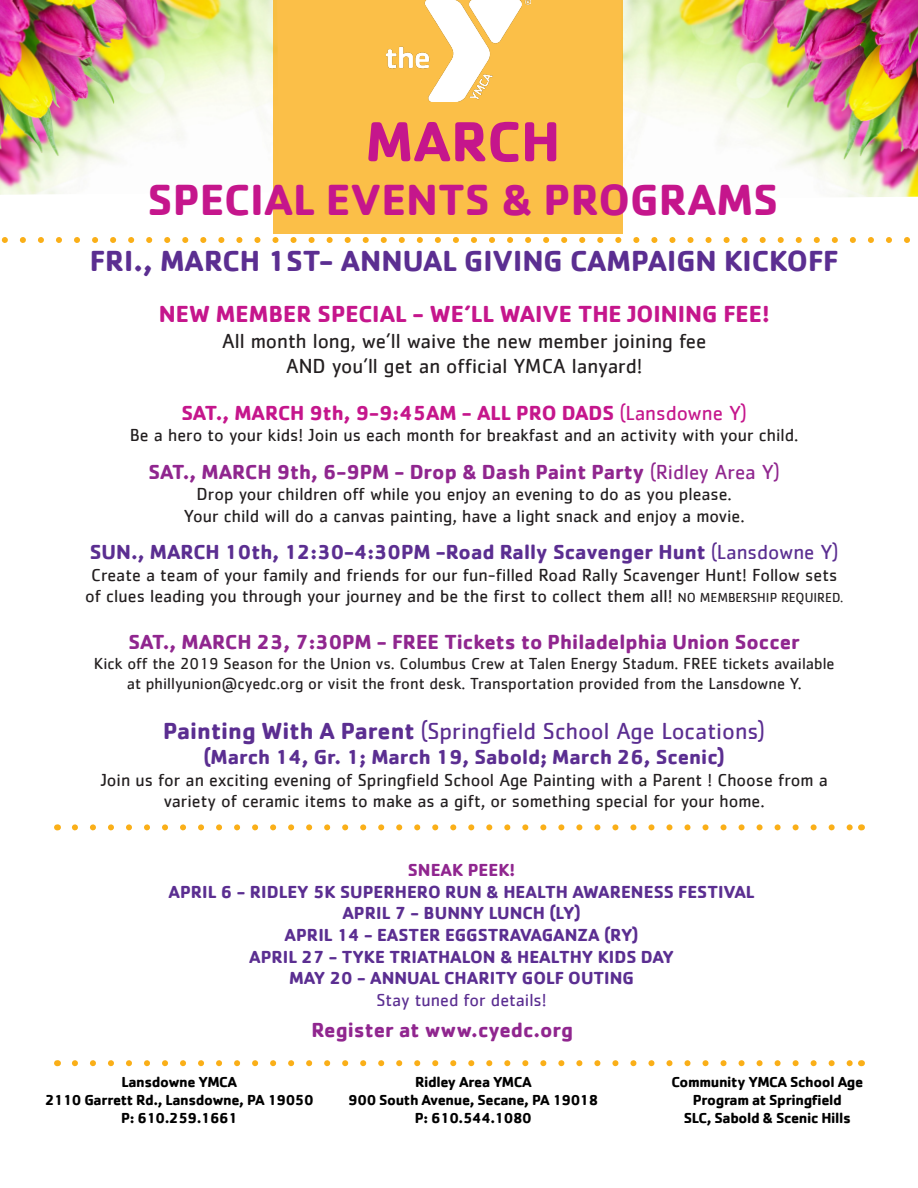
<style>
.page{position:relative;width:918px;height:1188px;background:#fff}
.page>*{position:absolute;margin:0;border:0;box-sizing:border-box;transform-origin:0 0}
.t1{font:700 58.5px "Cachet";color:#c5168c}
.t2{font:700 45px "Cachet";color:#c5168c}
.t3{font:700 30px "Cachet";color:#5b2e91}
.t4{font:24px "Cachet";color:#5b2e91}
.t5{font:700 24px "Cachet";color:#c5168c}
.t6{font:700 21px "Cachet";color:#90268f}
.t7{font:700 21px "Cachet";color:#5b2e91}
.t8{font:21px/25.5px "Cachet";color:#231f20;text-align:center}
.t9{font:700 21px "Cachet";color:#c5168c}
.t10{font:18px/21.6px "Cachet";color:#231f20;text-align:center}
.t11{font:700 18px "Cachet";color:#5b2e91}
.t12{font:18px "Cachet";color:#5b2e91}
.t13{font:700 18px "Cachet";color:#90268f}
.t14{font:16.5px/19.8px "Cachet";color:#231f20;text-align:center}
.t15{font:700 15px "Cachet";letter-spacing:-.025em;color:#000}
.s1{font-weight:400}
.s2{font-size:13.5px}
.s3{font-weight:700}
</style>
<div class="page">
<img style="left:623px;top:0;width:295px;height:197px">
<img style="left:0;top:0;width:274px;height:195px">
<div style="left:274px;top:0;width:349px;height:234px;background:#fbbf48"></div>
<img style="left:386px;top:0;width:145px;height:101px">
<svg style="left:75px;top:1060px;width:777px;height:6px"></svg>
<svg style="left:1px;top:237px;width:909px;height:6px"></svg>
<svg style="left:75px;top:824px;width:777px;height:6px"></svg>
<p class="t1" style="left:365px;top:104px;width:197px">MARCH</p>
<p class="t2" style="left:148px;top:171px;width:632px">SPECIAL EVENTS &amp; PROGRAMS</p>
<p class="t3" style="left:90px;top:242px;width:750px">FRI., MARCH 1ST- ANNUAL GIVING CAMPAIGN KICKOFF</p>
<p class="t5" style="left:159px;top:298px;width:612px">NEW MEMBER SPECIAL - WE’LL WAIVE THE JOINING FEE!</p>
<p class="t8" style="left:222px;top:327px;width:486px">All month long, we’ll waive the new member joining fee<br>AND you’ll get an official YMCA lanyard!</p>
<p class="t9" style="left:181px;top:399px;width:567px">SAT., MARCH 9th, 9-9:45AM - ALL PRO DADS <span class="s1">(Lansdowne Y)</span></p>
<p class="t10" style="left:130px;top:424px;width:670px">Be a hero to your kids! Join us each month for breakfast and an activity with your child.</p>
<p class="t6" style="left:149px;top:458px;width:633px">SAT., MARCH 9th, 6-9PM - Drop &amp; Dash Paint Party <span class="s1">(Ridley Area Y)</span></p>
<p class="t10" style="left:184px;top:483px;width:562px">Drop your children off while you enjoy an evening to do as you please.<br>Your child will do a canvas painting, have a light snack and enjoy a movie.</p>
<p class="t7" style="left:90px;top:538px;width:750px">SUN., MARCH 10th, 12:30-4:30PM -Road Rally Scavenger Hunt <span class="s1">(Lansdowne Y)</span></p>
<p class="t10" style="left:85px;top:564px;width:759px">Create a team of your family and friends for our fun-filled Road Rally Scavenger Hunt! Follow sets of clues leading you through your journey and be the first to collect them all! <span class="s2">NO MEMBERSHIP REQUIRED.</span></p>
<p class="t6" style="left:129px;top:628px;width:673px">SAT., MARCH 23, 7:30PM - FREE Tickets to Philadelphia Union Soccer</p>
<p class="t14" style="left:94px;top:653px;width:742px">Kick off the 2019 Season for the Union vs. Columbus Crew at Talen Energy Stadum. FREE tickets available at phillyunion@cyedc.org or visit the front desk. Transportation provided from the Lansdowne Y.</p>
<p class="t4" style="left:163px;top:717px;width:604px"><span class="s3">Painting With A Parent</span> (Springfield School Age Locations)</p>
<p class="t7" style="left:204px;top:744px;width:523px">(March 14, Gr. 1; March 19, Sabold; March 26, Scenic)</p>
<p class="t10" style="left:101px;top:769px;width:729px">Join us for an exciting evening of Springfield School Age Painting with a Parent ! Choose from a variety of ceramic items to make as a gift, or something special for your home.</p>
<p class="t13" style="left:408px;top:859px;width:109px">SNEAK PEEK!</p>
<p class="t11" style="left:168px;top:880px;width:588px">APRIL 6 - RIDLEY 5K SUPERHERO RUN &amp; HEALTH AWARENESS FESTIVAL</p>
<p class="t11" style="left:342px;top:902px;width:240px">APRIL 7 - BUNNY LUNCH (LY)</p>
<p class="t11" style="left:285px;top:923px;width:356px">APRIL 14 - EASTER EGGSTRAVAGANZA (RY)</p>
<p class="t11" style="left:249px;top:945px;width:426px">APRIL 27 - TYKE TRIATHALON &amp; HEALTHY KIDS DAY</p>
<p class="t11" style="left:289px;top:967px;width:346px">MAY 20 - ANNUAL CHARITY GOLF OUTING</p>
<p class="t12" style="left:376px;top:989px;width:172px">Stay tuned for details!</p>
<p class="t6" style="left:311px;top:1016px;width:263px">Register at www.cyedc.org</p>
<p class="t15" style="left:122px;top:1072px;width:117px">Lansdowne YMCA</p>
<p class="t15" style="left:45px;top:1090px;width:270px">2110 Garrett Rd., Lansdowne, PA 19050</p>
<p class="t15" style="left:121px;top:1108px;width:118px">P: 610.259.1661</p>
<p class="t15" style="left:415px;top:1072px;width:118px">Ridley Area YMCA</p>
<p class="t15" style="left:348px;top:1090px;width:252px">900 South Avenue, Secane, PA 19018</p>
<p class="t15" style="left:415px;top:1108px;width:118px">P: 610.544.1080</p>
<p class="t15" style="left:672px;top:1072px;width:193px">Community YMCA School Age</p>
<p class="t15" style="left:693px;top:1090px;width:150px">Program at Springfield</p>
<p class="t15" style="left:684px;top:1108px;width:169px">SLC, Sabold &amp; Scenic Hills</p>
</div>
